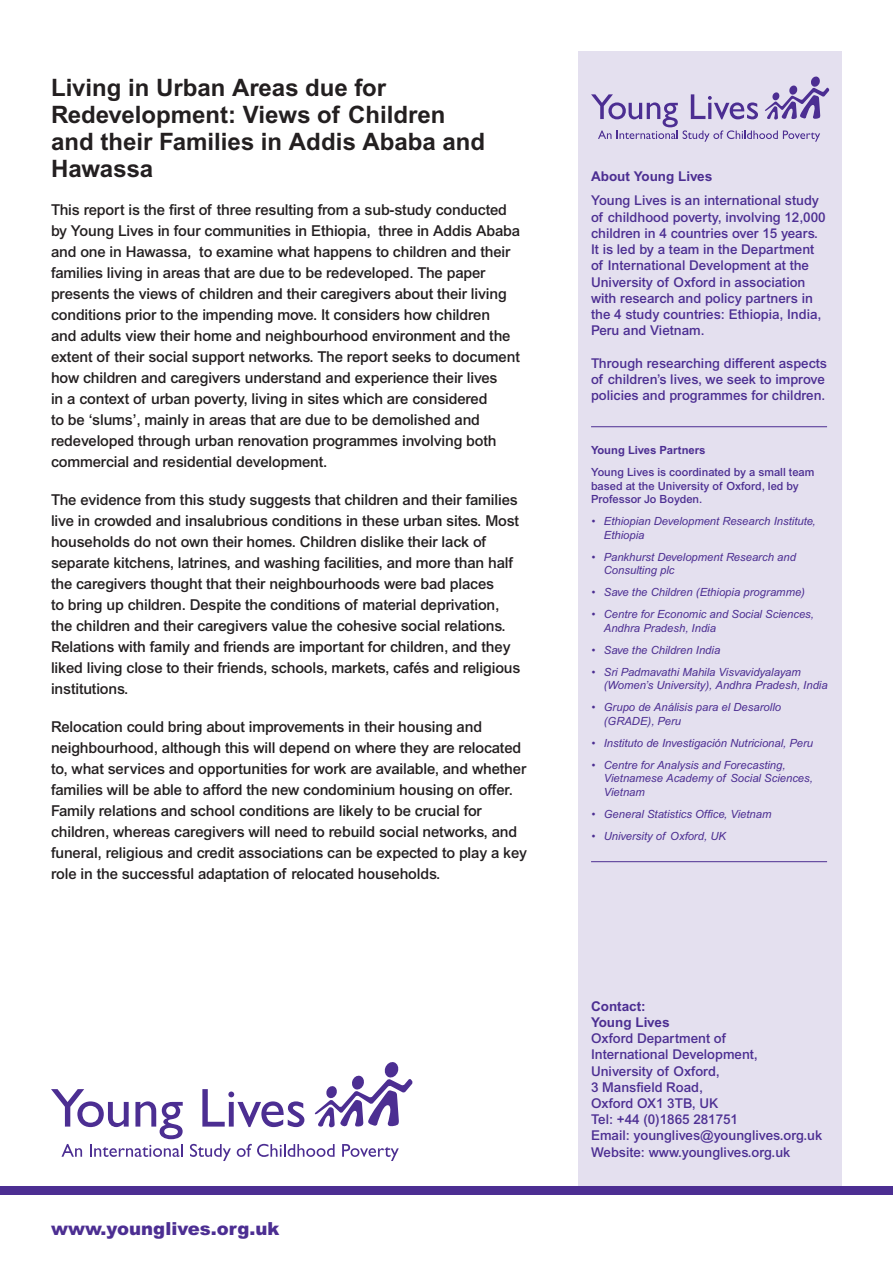
<style>
.page{position:relative;width:893px;height:1263px;background:#fff}
.page>*{position:absolute;margin:0;border:0;box-sizing:border-box;transform-origin:0 0}
.t1{font:700 24px/27px "Arial";color:#231f20}
.t2{font:900 18px "Arial";color:#4c2e92}
.t3{font:500 15px/21px "Arial";letter-spacing:-.01em;color:#231f20}
.t4{font:500 13.5px/16.2px "Arial";color:#4c2e92}
.t5{font:700 13.5px/16.2px "Arial";color:#4c2e92}
.t6{font:italic 11.25px/13.5px "Arial";color:#4c2e92}
.t7{font:500 11.25px/13.5px "Arial";color:#4c2e92}
.t8{font:700 11.25px "Arial";color:#4c2e92}
</style>
<div class="page">
<div style="left:578px;top:51px;width:264px;height:1135px;background:#e4e0ef"></div>
<div style="left:0;top:1186px;width:893px;height:9px;background:#4c2e92"></div>
<svg style="left:591px;top:76px;width:238px;height:66px"></svg>
<svg style="left:202px;top:1089px;width:102px;height:38px"></svg>
<svg style="left:51px;top:1089px;width:132px;height:68px"></svg>
<svg style="left:190px;top:1144px;width:41px;height:17px"></svg>
<svg style="left:237px;top:1143px;width:98px;height:14px"></svg>
<svg style="left:342px;top:1144px;width:57px;height:17px"></svg>
<svg style="left:315px;top:1062px;width:98px;height:66px"></svg>
<hr style="left:591px;top:426px;width:236px;height:1px;background:#4c2e92">
<hr style="left:591px;top:861px;width:236px;height:1px;background:#4c2e92">
<h1 class="t1" style="left:51px;top:73px;width:436px">Living in Urban Areas due for<br>Redevelopment: Views of Children and their Families in Addis Ababa and<br>Hawassa</h1>
<p class="t3" style="left:51px;top:199px;width:470px">This report is the first of three resulting from a sub-study conducted by Young Lives in four communities in Ethiopia, three in Addis Ababa and one in Hawassa, to examine what happens to children and their families living in areas that are due to be redeveloped. The paper presents the views of children and their caregivers about their living conditions prior to the impending move. It considers how children<br>and adults view their home and neighbourhood environment and the extent of their social support networks. The report seeks to document how children and caregivers understand and experience their lives<br>in a context of urban poverty, living in sites which are considered<br>to be ‘slums’, mainly in areas that are due to be demolished and redeveloped through urban renovation programmes involving both commercial and residential development.</p>
<p class="t3" style="left:51px;top:489px;width:471px">The evidence from this study suggests that children and their families live in crowded and insalubrious conditions in these urban sites. Most households do not own their homes. Children dislike their lack of separate kitchens, latrines, and washing facilities, and more than half the caregivers thought that their neighbourhoods were bad places<br>to bring up children. Despite the conditions of material deprivation, the children and their caregivers value the cohesive social relations.<br>Relations with family and friends are important for children, and they liked living close to their friends, schools, markets, cafés and religious institutions.</p>
<p class="t3" style="left:51px;top:716px;width:478px">Relocation could bring about improvements in their housing and neighbourhood, although this will depend on where they are relocated to, what services and opportunities for work are available, and whether families will be able to afford the new condominium housing on offer.<br>Family relations and school conditions are likely to be crucial for children, whereas caregivers will need to rebuild social networks, and funeral, religious and credit associations can be expected to play a key role in the successful adaptation of relocated households.</p>
<p class="t2" style="left:51px;top:1217px;width:230px">www.younglives.org.uk</p>
<p class="t5" style="left:591px;top:168px;width:123px">About Young Lives</p>
<p class="t4" style="left:591px;top:193px;width:236px">Young Lives is an international study of childhood poverty, involving 12,000 children in 4 countries over 15 years.<br>It is led by a team in the Department of International Development at the University of Oxford in association with research and policy partners in the 4 study countries: Ethiopia, India, Peru and Vietnam.</p>
<p class="t4" style="left:591px;top:355px;width:238px">Through researching different aspects of children’s lives, we seek to improve policies and programmes for children.</p>
<p class="t8" style="left:591px;top:444px;width:116px">Young Lives Partners</p>
<p class="t7" style="left:591px;top:465px;width:225px">Young Lives is coordinated by a small team based at the University of Oxford, led by<br>Professor Jo Boyden.</p>
<p class="t6" style="left:604px;top:514px;width:213px;text-indent:-13px">• Ethiopian Development Research Institute,<br>Ethiopia</p>
<p class="t6" style="left:604px;top:550px;width:194px;text-indent:-13px">• Pankhurst Development Research and<br>Consulting plc</p>
<p class="t6" style="left:591px;top:585px;width:215px">• Save the Children (Ethiopia programme)</p>
<p class="t6" style="left:604px;top:607px;width:212px;text-indent:-13px">• Centre for Economic and Social Sciences,<br>Andhra Pradesh, India</p>
<p class="t6" style="left:591px;top:643px;width:131px">• Save the Children India</p>
<p class="t6" style="left:604px;top:665px;width:225px;text-indent:-13px">• Sri Padmavathi Mahila Visvavidyalayam (Women’s University), Andhra Pradesh, India</p>
<p class="t6" style="left:604px;top:700px;width:179px;text-indent:-13px">• Grupo de Análisis para el Desarollo (GRADE), Peru</p>
<p class="t6" style="left:591px;top:736px;width:224px">• Instituto de Investigación Nutricional, Peru</p>
<p class="t6" style="left:604px;top:758px;width:211px;text-indent:-13px">• Centre for Analysis and Forecasting,<br>Vietnamese Academy of Social Sciences,<br>Vietnam</p>
<p class="t6" style="left:591px;top:807px;width:182px">• General Statistics Office, Vietnam</p>
<p class="t6" style="left:591px;top:829px;width:136px">• University of Oxford, UK</p>
<p class="t5" style="left:591px;top:998px;width:80px">Contact:<br>Young Lives</p>
<p class="t4" style="left:591px;top:1030px;width:233px">Oxford Department of<br>International Development,<br>University of Oxford,<br>3 Mansfield Road,<br>Oxford OX1 3TB, UK<br>Tel: +44 (0)1865 281751<br>Email: younglives@younglives.org.uk<br>Website: www.younglives.org.uk</p>
</div>
